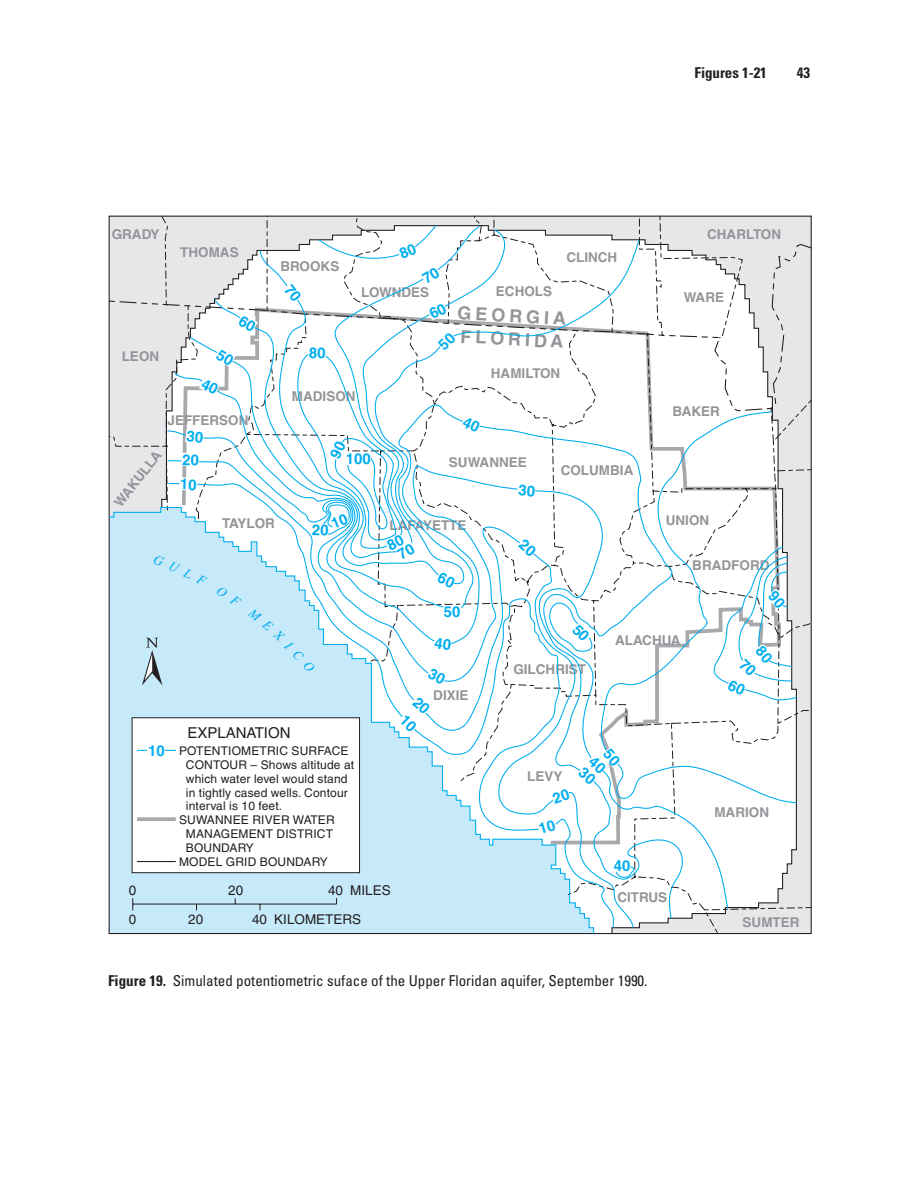
<style>
.page{position:relative;width:918px;height:1188px;background:#fff}
.page>*{position:absolute;margin:0;border:0;box-sizing:border-box;transform-origin:0 0}
.t1{font:700 18px/23.1px "Helvetica";color:#939598}
.FigureCaption{font:condensed 15px "Univers";color:#231f20}
.t2{font:700 condensed 15px "Univers";letter-spacing:-.005em;color:#231f20}
.t3{font:15px "Helvetica";color:#231f20}
.t4{font:700 15px "Helvetica";color:#00aeef}
.t5{font:700 13.5px "Helvetica";color:#939598}
.t6{font:13.5px "Helvetica";color:#231f20}
.t7{font:12px "Helvetica";letter-spacing:.015em;color:#231f20}
.s1{font-weight:700}
</style>
<div class="page">
<svg style="left:108px;top:215px;width:704px;height:720px;background:#d9dadc"></svg>
<svg style="left:108px;top:506px;width:487px;height:429px;background:#bfdfee"></svg>
<hr style="left:133px;top:904px;width:204px;height:1px;background:#231f20">
<svg style="left:132px;top:898px;width:1px;height:12px"></svg>
<svg style="left:142px;top:638px;width:20px;height:47px"></svg>
<div style="left:132px;top:718px;width:228px;height:155px;background:#fff"></div>
<hr style="left:137px;top:750px;width:39px;height:1px;background:#00aeef">
<div style="left:148px;top:744px;width:17px;height:13px;background:#fff"></div>
<svg style="left:137px;top:817px;width:29px;height:4px"></svg>
<hr style="left:137px;top:861px;width:39px;height:1px;background:#231f20">
<svg style="left:166px;top:224px;width:632px;height:705px"></svg>
<div style="left:308px;top:346px;width:18px;height:13px;background:#fff"></div>
<div style="left:443px;top:605px;width:18px;height:13px;background:#fff"></div>
<div style="left:346px;top:452px;width:25px;height:13px;background:#fff"></div>
<div style="left:613px;top:859px;width:18px;height:13px;background:#fff"></div>
<div style="left:153px;top:555px;width:55px;height:31px;background:#c6eafa"></div>
<svg style="left:216px;top:586px;width:26px;height:21px"></svg>
<div style="left:248px;top:608px;width:68px;height:65px;background:#c6eafa"></div>
<svg style="left:199px;top:377px;width:21px;height:19px"></svg>
<svg style="left:179px;top:477px;width:18px;height:14px"></svg>
<svg style="left:181px;top:453px;width:18px;height:13px"></svg>
<svg style="left:185px;top:429px;width:19px;height:15px"></svg>
<svg style="left:214px;top:347px;width:22px;height:20px"></svg>
<svg style="left:236px;top:313px;width:22px;height:20px"></svg>
<svg style="left:282px;top:282px;width:21px;height:21px"></svg>
<svg style="left:397px;top:241px;width:45px;height:44px"></svg>
<svg style="left:427px;top:301px;width:21px;height:20px"></svg>
<svg style="left:436px;top:331px;width:22px;height:21px"></svg>
<svg style="left:460px;top:414px;width:22px;height:19px"></svg>
<svg style="left:517px;top:483px;width:19px;height:14px"></svg>
<svg style="left:517px;top:537px;width:21px;height:21px"></svg>
<svg style="left:398px;top:694px;width:34px;height:40px"></svg>
<svg style="left:426px;top:666px;width:21px;height:20px"></svg>
<svg style="left:433px;top:636px;width:19px;height:15px"></svg>
<svg style="left:435px;top:570px;width:22px;height:19px"></svg>
<svg style="left:385px;top:534px;width:32px;height:27px"></svg>
<svg style="left:328px;top:439px;width:19px;height:22px"></svg>
<svg style="left:537px;top:818px;width:20px;height:17px"></svg>
<svg style="left:550px;top:746px;width:73px;height:59px"></svg>
<svg style="left:726px;top:644px;width:47px;height:53px"></svg>
<svg style="left:767px;top:589px;width:20px;height:20px"></svg>
<svg style="left:570px;top:622px;width:22px;height:21px"></svg>
<svg style="left:311px;top:513px;width:39px;height:23px"></svg>
<p class="t2" style="left:695px;top:63px;width:85px">Figures 1-21 43</p>
<p class="t5" style="left:112px;top:226px;width:49px">GRADY</p>
<p class="t5" style="left:180px;top:244px;width:60px">THOMAS</p>
<p class="t5" style="left:122px;top:348px;width:39px">LEON</p>
<p class="t5" style="left:168px;top:412px;width:83px">JEFFERSON</p>
<p class="t5" style="left:111px;top:500px;width:69px;rotate:-52deg">WAKULLA</p>
<p class="t5" style="left:280px;top:258px;width:60px">BROOKS</p>
<p class="t5" style="left:361px;top:284px;width:70px">LOWNDES</p>
<p class="t5" style="left:496px;top:284px;width:58px">ECHOLS</p>
<p class="t5" style="left:566px;top:249px;width:52px">CLINCH</p>
<p class="t1" style="left:458px;top:301px;width:110px;rotate:3deg">GEORGIA<br>FLORIDA</p>
<p class="t5" style="left:491px;top:365px;width:71px">HAMILTON</p>
<p class="t5" style="left:292px;top:388px;width:65px">MADISON</p>
<p class="t4" style="left:346px;top:449px;width:27px">100</p>
<p class="t5" style="left:449px;top:454px;width:79px">SUWANNEE</p>
<p class="t5" style="left:561px;top:462px;width:74px">COLUMBIA</p>
<p class="t5" style="left:222px;top:515px;width:54px">TAYLOR</p>
<p class="t5" style="left:390px;top:517px;width:78px">LAFAYETTE</p>
<p class="t5" style="left:707px;top:226px;width:75px">CHARLTON</p>
<p class="t5" style="left:684px;top:289px;width:42px">WARE</p>
<p class="t5" style="left:672px;top:403px;width:49px">BAKER</p>
<p class="t5" style="left:666px;top:512px;width:45px">UNION</p>
<p class="t5" style="left:692px;top:557px;width:79px">BRADFORD</p>
<p class="t4" style="left:148px;top:742px;width:18px">10</p>
<p class="t3" style="left:187px;top:724px;width:105px">EXPLANATION</p>
<p class="t7" style="left:179px;top:744px;width:171px">POTENTIOMETRIC SURFACE</p>
<p class="t7" style="left:186px;top:758px;width:170px">CONTOUR – Shows altitude at</p>
<p class="t7" style="left:186px;top:772px;width:163px">which water level would stand</p>
<p class="t7" style="left:186px;top:785px;width:164px">in tightly cased wells. Contour</p>
<p class="t7" style="left:186px;top:799px;width:98px">interval is 10 feet.</p>
<p class="t7" style="left:179px;top:813px;width:157px">SUWANNEE RIVER WATER</p>
<p class="t7" style="left:186px;top:827px;width:149px">MANAGEMENT DISTRICT</p>
<p class="t7" style="left:186px;top:841px;width:70px">BOUNDARY</p>
<p class="t7" style="left:179px;top:855px;width:150px">MODEL GRID BOUNDARY</p>
<p class="t6" style="left:129px;top:882px;width:9px">0</p>
<p class="t6" style="left:228px;top:882px;width:17px">20</p>
<p class="t6" style="left:328px;top:882px;width:64px">40 MILES</p>
<p class="t6" style="left:129px;top:912px;width:9px">0</p>
<p class="t6" style="left:188px;top:912px;width:17px">20</p>
<p class="t6" style="left:252px;top:912px;width:111px">40 KILOMETERS</p>
<p class="t5" style="left:433px;top:687px;width:37px">DIXIE</p>
<p class="t5" style="left:513px;top:661px;width:74px">GILCHRIST</p>
<p class="t5" style="left:615px;top:632px;width:67px">ALACHUA</p>
<p class="t5" style="left:527px;top:768px;width:37px">LEVY</p>
<p class="t5" style="left:617px;top:889px;width:51px">CITRUS</p>
<p class="FigureCaption" style="left:108px;top:971px;width:541px"><span class="s1">Figure 19.</span> Simulated potentiometric suface of the Upper Floridan aquifer, September 1990.</p>
<p class="t5" style="left:714px;top:804px;width:56px">MARION</p>
<p class="t5" style="left:743px;top:914px;width:58px">SUMTER</p>
</div>
